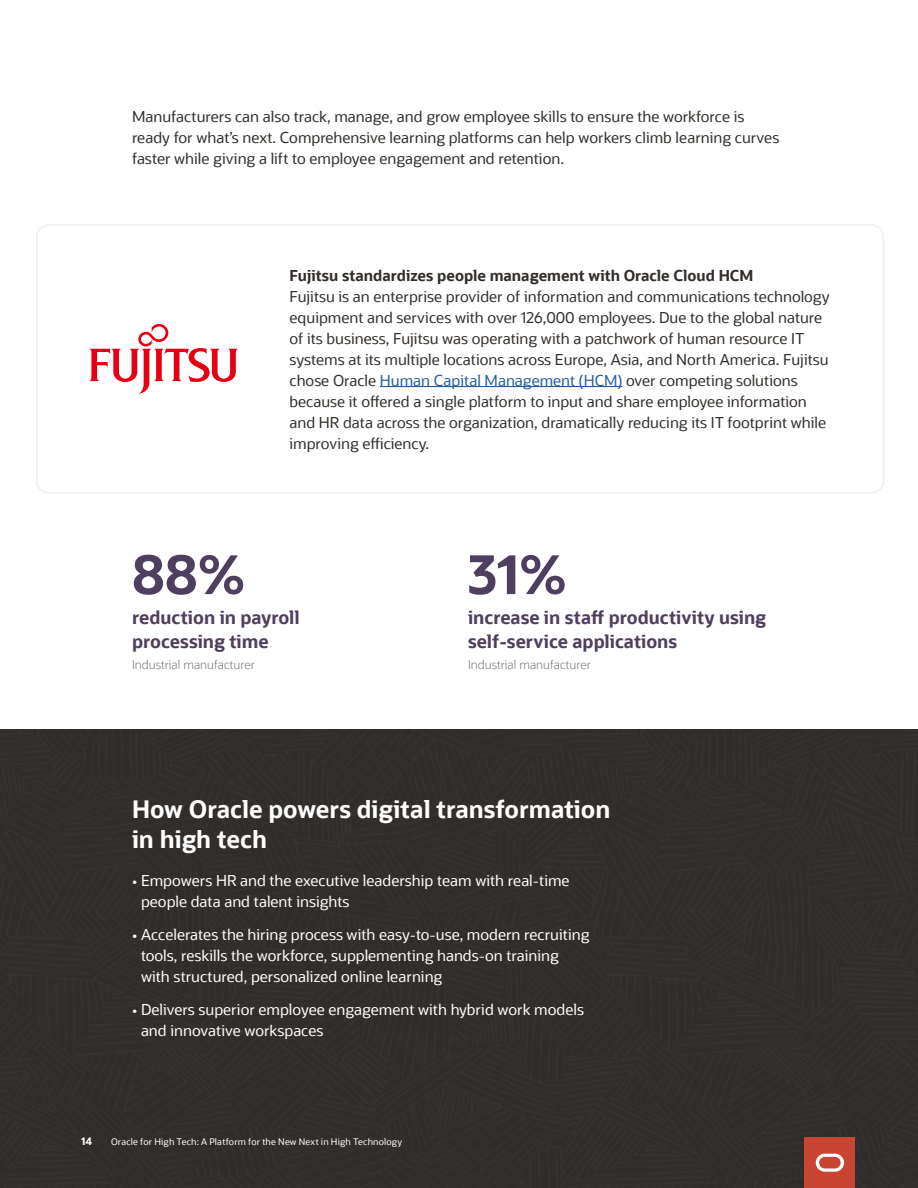
<style>
.page{position:relative;width:918px;height:1188px;background:#fff}
.page>*{position:absolute;margin:0;border:0;box-sizing:border-box;transform-origin:0 0}
.t1{font:700 54px "Oracle Sans";color:#4f3f5f}
.t2{font:700 24px/30px "Oracle Sans";color:#fff}
.t3{font:700 18px "Oracle Sans";color:#4f3f5f}
.t4{font:15px/21px "Oracle Sans";color:#312d2a}
.t5{font:15px/21px "Oracle Sans";color:#fff}
.t6{font:300 12px "Oracle Sans";color:#7a736e}
.t7{font:700 10.5px "Oracle Sans";color:#fff}
.t8{font:9px "Oracle Sans";letter-spacing:.02em;color:#fff}
.s1{font-weight:700}
.s2{color:#215e9e}
</style>
<div class="page">
<div style="left:0;top:729px;width:918px;height:459px;background:#312d2a"></div>
<div style="left:36px;top:224px;width:848px;height:270px;border:2px solid #f1efed;border-radius:12px"></div>
<hr style="left:380px;top:386px;width:242px;height:1px;background:#215e9e">
<svg style="left:89px;top:324px;width:149px;height:70px"></svg>
<div style="left:805px;top:1137px;width:50px;height:51px;background:#c84534"></div>
<svg style="left:816px;top:1154px;width:28px;height:18px"></svg>
<p class="t4" style="left:132px;top:106px;width:614px">Manufacturers can also track, manage, and grow employee skills to ensure the workforce is</p>
<p class="t4" style="left:132px;top:127px;width:649px">ready for what’s next. Comprehensive learning platforms can help workers climb learning curves faster while giving a lift to employee engagement and retention.</p>
<p class="t4" style="left:289px;top:265px;width:542px"><span class="s1">Fujitsu standardizes people management with Oracle Cloud HCM<br></span>Fujitsu is an enterprise provider of information and communications technology equipment and services with over 126,000 employees. Due to the global nature of its business, Fujitsu was operating with a patchwork of human resource IT systems at its multiple locations across Europe, Asia, and North America. Fujitsu chose Oracle <span class="s2">Human Capital Management (HCM)</span> over competing solutions because it offered a single platform to input and share employee information and HR data across the organization, dramatically reducing its IT footprint while improving efficiency.</p>
<p class="t1" style="left:132px;top:540px;width:115px">88%</p>
<p class="t1" style="left:468px;top:540px;width:100px">31%</p>
<p class="t3" style="left:132px;top:606px;width:169px">reduction in payroll</p>
<p class="t3" style="left:468px;top:606px;width:300px">increase in staff productivity using</p>
<p class="t3" style="left:132px;top:630px;width:138px">processing time</p>
<p class="t3" style="left:468px;top:630px;width:211px">self-service applications</p>
<p class="t6" style="left:132px;top:658px;width:124px">Industrial manufacturer</p>
<p class="t6" style="left:468px;top:658px;width:124px">Industrial manufacturer</p>
<p class="t2" style="left:132px;top:794px;width:480px">How Oracle powers digital transformation in high tech</p>
<p class="t5" style="left:132px;top:870px;width:439px">• Empowers HR and the executive leadership team with real-time</p>
<p class="t5" style="left:141px;top:891px;width:210px">people data and talent insights</p>
<p class="t5" style="left:141px;top:924px;width:450px;text-indent:-9px">• Accelerates the hiring process with easy-to-use, modern recruiting tools, reskills the workforce, supplementing hands-on training</p>
<p class="t5" style="left:141px;top:966px;width:303px">with structured, personalized online learning</p>
<p class="t5" style="left:141px;top:999px;width:445px;text-indent:-9px">• Delivers superior employee engagement with hybrid work models and innovative workspaces</p>
<p class="t7" style="left:81px;top:1135px;width:13px">14</p>
<p class="t8" style="left:111px;top:1137px;width:293px">Oracle for High Tech: A Platform for the New Next in High Technology</p>
</div>
